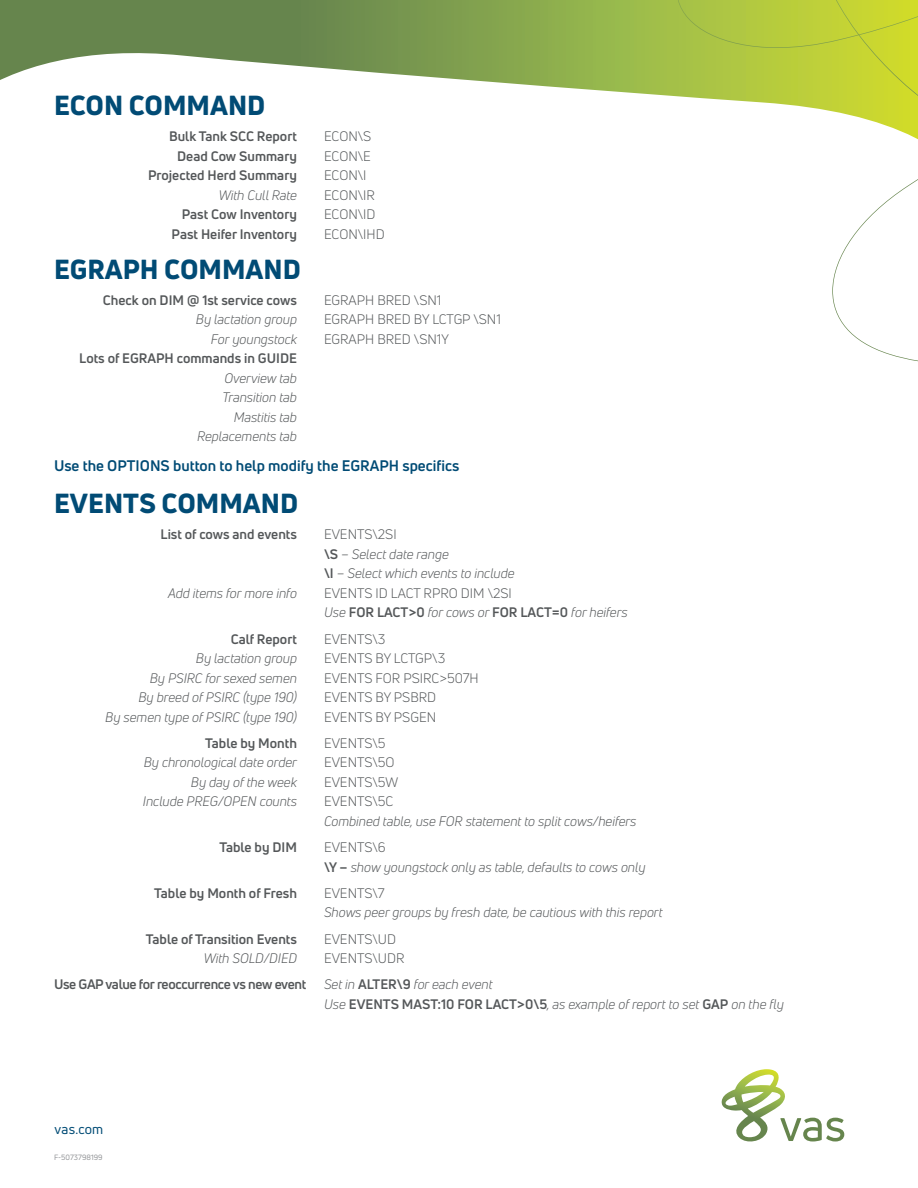
<style>
.page{position:relative;width:918px;height:1188px;background:#fff}
.page>*{position:absolute;margin:0;border:0;box-sizing:border-box;transform-origin:0 0}
.t1{font:800 27px "Uni Neue";color:#014b75}
.t2{font:700 15px "Uni Neue";color:#014b75}
.t3{font:italic 13.5px "Uni Neue";color:#545759}
.t4{font:13.5px "Uni Neue";color:#545759}
.t5{font:700 13.5px "Uni Neue";color:#545759}
.t6{font:700 13.5px "Uni Neue";letter-spacing:-.025em;color:#545759}
.t7{font:13.5px "Uni Neue";letter-spacing:.015em;color:#014b75}
.t8{font:7.5px "Uni Neue";color:#939598}
.s1{font-weight:700;font-style:normal}
</style>
<div class="page">
<svg style="left:0;top:0;width:678px;height:37px"></svg>
<svg style="left:0;top:37px;width:918px;height:325px"></svg>
<svg style="left:678px;top:0;width:240px;height:361px"></svg>
<svg style="left:721px;top:1069px;width:123px;height:73px"></svg>
<h2 class="t1" style="left:54px;top:87px;width:213px">ECON COMMAND</h2>
<h3 class="t5" style="left:169px;top:128px;width:129px">Bulk Tank SCC Report</h3>
<h3 class="t4" style="left:324px;top:128px;width:49px">ECON\S</h3>
<h3 class="t5" style="left:177px;top:147px;width:121px">Dead Cow Summary</h3>
<h3 class="t4" style="left:324px;top:148px;width:49px">ECON\E</h3>
<h3 class="t5" style="left:148px;top:167px;width:150px">Projected Herd Summary</h3>
<h3 class="t4" style="left:324px;top:167px;width:44px">ECON\I</h3>
<h3 class="t3" style="left:219px;top:187px;width:80px">With Cull Rate</h3>
<h3 class="t4" style="left:324px;top:187px;width:53px">ECON\IR</h3>
<h3 class="t5" style="left:182px;top:206px;width:117px">Past Cow Inventory</h3>
<h3 class="t4" style="left:324px;top:206px;width:53px">ECON\ID</h3>
<h3 class="t5" style="left:172px;top:225px;width:127px">Past Heifer Inventory</h3>
<h3 class="t4" style="left:324px;top:226px;width:62px">ECON\IHD</h3>
<h2 class="t1" style="left:54px;top:251px;width:248px">EGRAPH COMMAND</h2>
<h3 class="t5" style="left:103px;top:292px;width:196px">Check on DIM @ 1st service cows</h3>
<h3 class="t4" style="left:324px;top:292px;width:119px">EGRAPH BRED \SN1</h3>
<h3 class="t3" style="left:196px;top:312px;width:103px">By lactation group</h3>
<h3 class="t4" style="left:324px;top:312px;width:178px">EGRAPH BRED BY LCTGP \SN1</h3>
<h3 class="t3" style="left:211px;top:331px;width:88px">For youngstock</h3>
<h3 class="t4" style="left:324px;top:331px;width:126px">EGRAPH BRED \SN1Y</h3>
<h3 class="t5" style="left:79px;top:350px;width:219px">Lots of EGRAPH commands in GUIDE</h3>
<h3 class="t3" style="left:225px;top:370px;width:74px">Overview tab</h3>
<h3 class="t3" style="left:223px;top:390px;width:76px">Transition tab</h3>
<h3 class="t3" style="left:234px;top:409px;width:65px">Mastitis tab</h3>
<h3 class="t3" style="left:197px;top:429px;width:101px">Replacements tab</h3>
<h3 class="t2" style="left:54px;top:457px;width:407px">Use the OPTIONS button to help modify the EGRAPH specifics</h3>
<h2 class="t1" style="left:54px;top:485px;width:246px">EVENTS COMMAND</h2>
<h3 class="t5" style="left:161px;top:526px;width:138px">List of cows and events</h3>
<h3 class="t4" style="left:324px;top:526px;width:74px">EVENTS\2SI</h3>
<h3 class="t3" style="left:324px;top:546px;width:126px"><span class="s1">\S</span> – Select date range</h3>
<h3 class="t3" style="left:324px;top:565px;width:192px"><span class="s1">\I</span> – Select which events to include</h3>
<h3 class="t3" style="left:168px;top:585px;width:130px">Add items for more info</h3>
<h3 class="t4" style="left:324px;top:585px;width:189px">EVENTS ID LACT RPRO DIM \2SI</h3>
<h3 class="t3" style="left:324px;top:604px;width:305px">Use <span class="s1">FOR LACT&gt;0</span> for cows or <span class="s1">FOR LACT=0</span> for heifers</h3>
<h3 class="t5" style="left:231px;top:630px;width:68px">Calf Report</h3>
<h3 class="t4" style="left:324px;top:631px;width:63px">EVENTS\3</h3>
<h3 class="t3" style="left:196px;top:650px;width:103px">By lactation group</h3>
<h3 class="t4" style="left:324px;top:650px;width:123px">EVENTS BY LCTGP\3</h3>
<h3 class="t3" style="left:150px;top:670px;width:149px">By PSIRC for sexed semen</h3>
<h3 class="t4" style="left:324px;top:670px;width:156px">EVENTS FOR PSIRC&gt;507H</h3>
<h3 class="t3" style="left:139px;top:689px;width:160px">By breed of PSIRC (type 190)</h3>
<h3 class="t4" style="left:324px;top:689px;width:114px">EVENTS BY PSBRD</h3>
<h3 class="t3" style="left:105px;top:709px;width:193px">By semen type of PSIRC (type 190)</h3>
<h3 class="t4" style="left:324px;top:709px;width:114px">EVENTS BY PSGEN</h3>
<h3 class="t5" style="left:205px;top:735px;width:93px">Table by Month</h3>
<h3 class="t4" style="left:324px;top:735px;width:63px">EVENTS\5</h3>
<h3 class="t3" style="left:144px;top:754px;width:155px">By chronological date order</h3>
<h3 class="t4" style="left:324px;top:754px;width:72px">EVENTS\5O</h3>
<h3 class="t3" style="left:191px;top:774px;width:108px">By day of the week</h3>
<h3 class="t4" style="left:324px;top:774px;width:76px">EVENTS\5W</h3>
<h3 class="t3" style="left:143px;top:793px;width:156px">Include PREG/OPEN counts</h3>
<h3 class="t4" style="left:324px;top:793px;width:71px">EVENTS\5C</h3>
<h3 class="t3" style="left:324px;top:813px;width:314px">Combined table, use FOR statement to split cows/heifers</h3>
<h3 class="t5" style="left:219px;top:839px;width:79px">Table by DIM</h3>
<h3 class="t4" style="left:324px;top:839px;width:63px">EVENTS\6</h3>
<h3 class="t3" style="left:324px;top:859px;width:323px"><span class="s1">\Y –</span> show youngstock only as table, defaults to cows only</h3>
<h3 class="t5" style="left:154px;top:885px;width:144px">Table by Month of Fresh</h3>
<h3 class="t4" style="left:324px;top:885px;width:62px">EVENTS\7</h3>
<h3 class="t3" style="left:324px;top:904px;width:340px">Shows peer groups by fresh date, be cautious with this report</h3>
<h3 class="t5" style="left:146px;top:930px;width:153px">Table of Transition Events</h3>
<h3 class="t4" style="left:324px;top:931px;width:74px">EVENTS\UD</h3>
<h3 class="t3" style="left:204px;top:950px;width:95px">With SOLD/DIED</h3>
<h3 class="t4" style="left:324px;top:950px;width:82px">EVENTS\UDR</h3>
<h3 class="t6" style="left:54px;top:976px;width:254px">Use GAP value for reoccurrence vs new event</h3>
<h3 class="t3" style="left:324px;top:976px;width:170px">Set in <span class="s1">ALTER\9</span> for each event</h3>
<h3 class="t3" style="left:324px;top:996px;width:461px">Use <span class="s1">EVENTS MAST:10 FOR LACT&gt;0\5</span>, as example of report to set <span class="s1">GAP</span> on the fly</h3>
<p class="t7" style="left:55px;top:1121px;width:50px">vas.com</p>
<p class="t8" style="left:54px;top:1152px;width:50px">F-5073798199</p>
</div>
